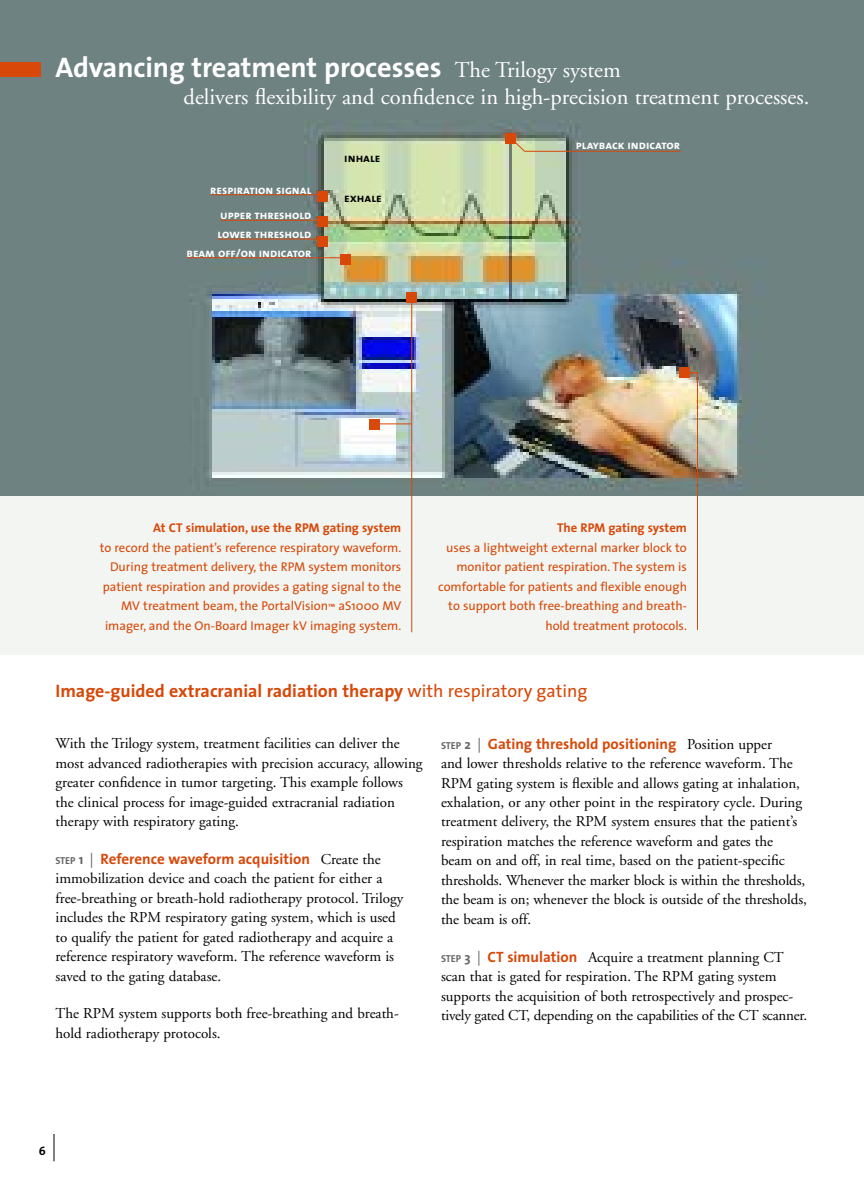
<style>
.page{position:relative;width:864px;height:1188px;background:#fff}
.page>*{position:absolute;margin:0;border:0;box-sizing:border-box;transform-origin:0 0}
.t1{font:700 28.5px "The Sans";letter-spacing:-.005em;color:#fff}
.t2{font:22.5px "Adobe Garamond";color:#fff}
.t3{font:700 18px "The Sans";color:#d74809}
.t4{font:15px/19.5px "Adobe Garamond";color:#000}
.t5{font:700 15px "The Sans";color:#d74809}
.t6{font:12.75px/19.5px "The Sans";color:#d74809;text-align:right}
.t7{font:700 12.75px "The Sans";color:#d74809}
.t8{font:12px/25.5px "The Sans Bold Caps";color:#fff;text-align:right}
.t9{font:12px "The Sans Bold Caps";color:#000}
.t10{font:700 12px "The Sans";color:#000}
.s1{font-family:"Adobe Garamond";font-weight:400;font-size:22.5px}
.s2{font-size:10.5px}
.s3{font-weight:400}
.s4{font-family:"The Sans Bold Caps";font-weight:400;font-size:10.2px;color:#666}
.s5{font-size:13.5px;color:#666}
.s6{font-weight:400;font-size:14.85px;color:#666}
.s7{font-family:"Adobe Garamond";font-weight:400;color:#000}
.s8{font-family:"The Sans Bold Caps";font-size:10.2px;color:#666}
.s9{font-family:"The Sans";font-weight:700;font-size:13.5px;color:#666}
.s10{font-family:"The Sans";font-size:14.85px;color:#666}
.s11{font-family:"The Sans";font-weight:700;color:#d74809}
</style>
<div class="page">
<img style="left:0;top:0;width:864px;height:496px">
<hr style="left:211px;top:194px;width:109px;height:1px;background:#d74809">
<hr style="left:220px;top:220px;width:100px;height:1px;background:#d74809">
<hr style="left:218px;top:239px;width:102px;height:1px;background:#d74809">
<hr style="left:187px;top:257px;width:154px;height:1px;background:#d74809">
<svg style="left:54px;top:1134px;width:1px;height:27px"></svg>
<div style="left:0;top:496px;width:864px;height:159px;background:#f2f5f1"></div>
<hr style="left:411px;top:295px;width:1px;height:337px;background:#d74809">
<hr style="left:376px;top:424px;width:36px;height:1px;background:#d74809">
<div style="left:0;top:63px;width:41px;height:14px;background:#d74809"></div>
<svg style="left:513px;top:140px;width:169px;height:12px;background:#8d9382"></svg>
<div style="left:370px;top:419px;width:10px;height:10px;background:#d74809"></div>
<div style="left:340px;top:254px;width:11px;height:11px;background:#d74809"></div>
<div style="left:318px;top:237px;width:10px;height:10px;background:#d74809"></div>
<div style="left:318px;top:217px;width:10px;height:10px;background:#d74809"></div>
<div style="left:317px;top:191px;width:11px;height:10px;background:#d74809"></div>
<div style="left:506px;top:133px;width:10px;height:10px;background:#d74809"></div>
<div style="left:407px;top:292px;width:10px;height:11px;background:#d74809"></div>
<div style="left:680px;top:368px;width:10px;height:10px;background:#d74809"></div>
<svg style="left:684px;top:372px;width:14px;height:258px"></svg>
<h1 class="t1" style="left:56px;top:56px;width:567px">Advancing treatment processes <span class="s1">The Trilogy system</span></h1>
<h2 class="t2" style="left:184px;top:88px;width:627px">delivers flexibility and confidence in high-precision treatment processes.</h2>
<p class="t8" style="left:210px;top:178px;width:103px">respiration signal upper threshold</p>
<p class="t8" style="left:187px;top:226px;width:126px;line-height:18.8px">lower threshold beam off/on indicator</p>
<p class="t9" style="left:344px;top:154px;width:38px">inhale</p>
<p class="t9" style="left:344px;top:194px;width:39px">exhale</p>
<p class="t8" style="left:576px;top:133px;width:106px">playback indicator</p>
<p class="t7" style="left:153px;top:523px;width:250px">At CT simulation, use the RPM gating system</p>
<p class="t6" style="left:100px;top:539px;width:303px">to record the patient’s reference respiratory waveform.<br>During treatment delivery, the RPM system monitors patient respiration and provides a gating signal to the MV treatment beam, the PortalVision<span class="s2">™</span> aS1000 MV imager, and the On-Board Imager kV imaging system.</p>
<p class="t7" style="left:557px;top:523px;width:131px">The RPM gating system</p>
<p class="t6" style="left:438px;top:539px;width:250px">uses a lightweight external marker block to monitor patient respiration. The system is comfortable for patients and flexible enough to support both free-breathing and breath&shy;hold treatment protocols.</p>
<p class="t3" style="left:56px;top:684px;width:533px">Image-guided extracranial radiation therapy <span class="s3">with respiratory gating</span></p>
<p class="t4" style="left:56px;top:735px;width:369px">With the Trilogy system, treatment facilities can deliver the most advanced radiotherapies with precision accuracy, allowing greater confidence in tumor targeting. This example follows the clinical process for image-guided extracranial radiation therapy with respiratory gating.</p>
<p class="t5" style="left:56px;top:853px;width:327px"><span class="s4">STEP</span> <span class="s5">1</span> <span class="s6">|</span> Reference waveform acquisition <span class="s7">Create the</span></p>
<p class="t4" style="left:56px;top:870px;width:349px">immobilization device and coach the patient for either a free-breathing or breath-hold radiotherapy protocol. Trilogy includes the RPM respiratory gating system, which is used to qualify the patient for gated radiotherapy and acquire a reference respiratory waveform. The reference waveform is saved to the gating database.</p>
<p class="t4" style="left:56px;top:1005px;width:345px">The RPM system supports both free-breathing and breath&shy;hold radiotherapy protocols.</p>
<p class="t5" style="left:441px;top:738px;width:333px"><span class="s4">STEP</span> <span class="s5">2</span> <span class="s6">|</span> Gating threshold positioning <span class="s7">Position upper</span></p>
<p class="t4" style="left:441px;top:755px;width:367px">and lower thresholds relative to the reference waveform. The RPM gating system is flexible and allows gating at inhalation, exhalation, or any other point in the respiratory cycle. During treatment delivery, the RPM system ensures that the patient’s respiration matches the reference waveform and gates the beam on and off, in real time, based on the patient-specific thresholds. Whenever the marker block is within the thresholds, the beam is on; whenever the block is outside of the thresholds, the beam is off.</p>
<p class="t4" style="left:441px;top:948px;width:368px"><span class="s8">STEP</span> <span class="s9">3</span> <span class="s10">|</span> <span class="s11">CT simulation</span> Acquire a treatment planning CT scan that is gated for respiration. The RPM gating system supports the acquisition of both retrospectively and prospec&shy;tively gated CT, depending on the capabilities of the CT scanner.</p>
<p class="t10" style="left:39px;top:1146px;width:8px">6</p>
</div>
